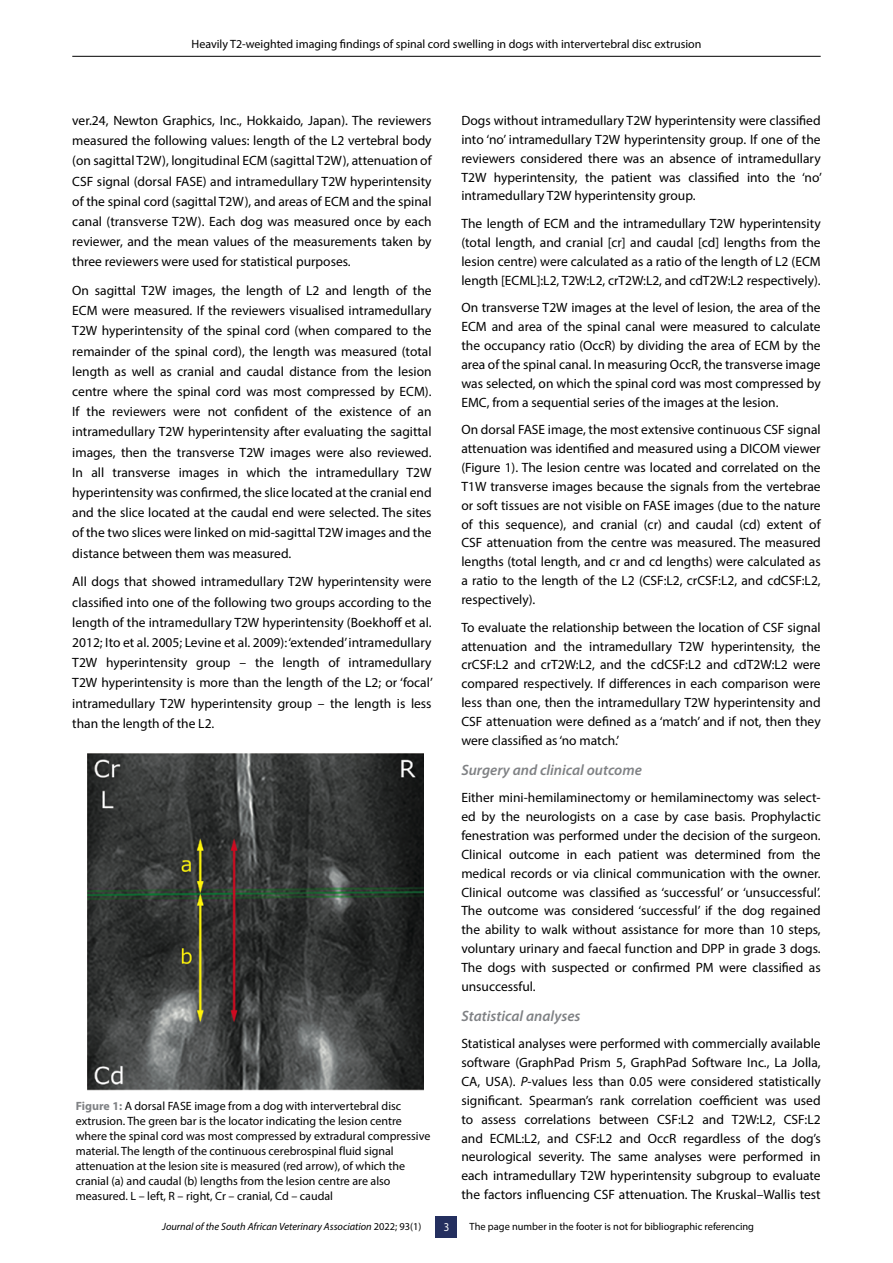
<style>
.page{position:relative;width:893px;height:1263px;background:#fff}
.page>*{position:absolute;margin:0;border:0;box-sizing:border-box;transform-origin:0 0}
.t1{font:italic 600 15px "Myriad Pro";color:#808285}
.t2{font:13.5px/18.9px "Myriad Pro";color:#000;text-align:justify}
.t3{font:12px/15px "Myriad Pro";color:#000}
.t4{font:12px "Myriad Pro";color:#fff;scale:.9 1}
.t5{font:10.5px "Myriad Pro";color:#000}
.t6{font:italic 10.5px "Myriad Pro";color:#000}
.s1{font-weight:700;color:#808285}
.s2{font-style:italic}
.s3{font-style:normal}
</style>
<div class="page">
<div style="left:436px;top:1217px;width:21px;height:21px;background:#242f5f"></div>
<hr style="left:72px;top:56px;width:749px;height:1px;background:#000">
<img style="left:88px;top:754px;width:335px;height:336px">
<p class="t3" style="left:191px;top:37px;width:511px">Heavily T2-weighted imaging findings of spinal cord swelling in dogs with intervertebral disc extrusion</p>
<p class="t2" style="left:72px;top:110px;width:361px;line-height:20.2px">ver.24, Newton Graphics, Inc., Hokkaido, Japan). The reviewers measured the following values: length of the L2 vertebral body (on sagittal T2W), longitudinal ECM (sagittal T2W), attenuation of CSF signal (dorsal FASE) and intramedullary T2W hyperintensity of the spinal cord (sagittal T2W), and areas of ECM and the spinal canal (transverse T2W). Each dog was measured once by each reviewer, and the mean values of the measurements taken by three reviewers were used for statistical purposes.</p>
<p class="t2" style="left:72px;top:280px;width:361px;line-height:20.2px">On sagittal T2W images, the length of L2 and length of the ECM were measured. If the reviewers visualised intramedullary T2W hyperintensity of the spinal cord (when compared to the remainder of the spinal cord), the length was measured (total length as well as cranial and caudal distance from the lesion centre where the spinal cord was most compressed by ECM).<br>If the reviewers were not confident of the existence of an intramedullary T2W hyperintensity after evaluating the sagittal images, then the transverse T2W images were also reviewed.<br>In all transverse images in which the intramedullary T2W hyperintensity was confirmed, the slice located at the cranial end and the slice located at the caudal end were selected. The sites of the two slices were linked on mid-sagittal T2W images and the distance between them was measured.</p>
<p class="t2" style="left:72px;top:571px;width:362px;line-height:20.2px">All dogs that showed intramedullary T2W hyperintensity were classified into one of the following two groups according to the length of the intramedullary T2W hyperintensity (Boekhoff et al.<br>2012; Ito et al. 2005; Levine et al. 2009): ‘extended’ intramedullary T2W hyperintensity group – the length of intramedullary T2W hyperintensity is more than the length of the L2; or ‘focal’ intramedullary T2W hyperintensity group – the length is less than the length of the L2.</p>
<p class="t3" style="left:76px;top:1098px;width:356px"><span class="s1">Figure 1:</span> A dorsal FASE image from a dog with intervertebral disc extrusion. The green bar is the locator indicating the lesion centre where the spinal cord was most compressed by extradural compressive material. The length of the continuous cerebrospinal fluid signal attenuation at the lesion site is measured (red arrow), of which the cranial (a) and caudal (b) lengths from the lesion centre are also measured. L – left, R – right, Cr – cranial, Cd – caudal</p>
<p class="t2" style="left:461px;top:111px;width:362px">Dogs without intramedullary T2W hyperintensity were classified into ‘no’ intramedullary T2W hyperintensity group. If one of the reviewers considered there was an absence of intramedullary T2W hyperintensity, the patient was classified into the ‘no’ intramedullary T2W hyperintensity group.</p>
<p class="t2" style="left:461px;top:214px;width:361px">The length of ECM and the intramedullary T2W hyperintensity (total length, and cranial [cr] and caudal [cd] lengths from the lesion centre) were calculated as a ratio of the length of L2 (ECM length [ECML]:L2, T2W:L2, crT2W:L2, and cdT2W:L2 respectively).</p>
<p class="t2" style="left:461px;top:298px;width:361px">On transverse T2W images at the level of lesion, the area of the ECM and area of the spinal canal were measured to calculate the occupancy ratio (OccR) by dividing the area of ECM by the area of the spinal canal. In measuring OccR, the transverse image was selected, on which the spinal cord was most compressed by EMC, from a sequential series of the images at the lesion.</p>
<p class="t2" style="left:461px;top:420px;width:361px">On dorsal FASE image, the most extensive continuous CSF signal attenuation was identified and measured using a DICOM viewer (Figure 1). The lesion centre was located and correlated on the T1W transverse images because the signals from the vertebrae or soft tissues are not visible on FASE images (due to the nature of this sequence), and cranial (cr) and caudal (cd) extent of CSF attenuation from the centre was measured. The measured lengths (total length, and cr and cd lengths) were calculated as a ratio to the length of the L2 (CSF:L2, crCSF:L2, and cdCSF:L2, respectively).</p>
<p class="t2" style="left:461px;top:617px;width:361px">To evaluate the relationship between the location of CSF signal attenuation and the intramedullary T2W hyperintensity, the crCSF:L2 and crT2W:L2, and the cdCSF:L2 and cdT2W:L2 were compared respectively. If differences in each comparison were less than one, then the intramedullary T2W hyperintensity and CSF attenuation were defined as a ‘match’ and if not, then they were classified as ‘no match.’</p>
<p class="t1" style="left:461px;top:760px;width:182px">Surgery and clinical outcome</p>
<p class="t2" style="left:461px;top:788px;width:361px">Either mini-hemilaminectomy or hemilaminectomy was select&shy;ed by the neurologists on a case by case basis. Prophylactic fenestration was performed under the decision of the surgeon.<br>Clinical outcome in each patient was determined from the medical records or via clinical communication with the owner.<br>Clinical outcome was classified as ‘successful’ or ‘unsuccessful’.<br>The outcome was considered ‘successful’ if the dog regained the ability to walk without assistance for more than 10 steps, voluntary urinary and faecal function and DPP in grade 3 dogs.<br>The dogs with suspected or confirmed PM were classified as unsuccessful.</p>
<p class="t1" style="left:461px;top:1006px;width:121px">Statistical analyses</p>
<p class="t2" style="left:461px;top:1034px;width:361px">Statistical analyses were performed with commercially available software (GraphPad Prism 5, GraphPad Software Inc., La Jolla, CA, USA). <span class="s2">P</span>-values less than 0.05 were considered statistically significant. Spearman’s rank correlation coefficient was used to assess correlations between CSF:L2 and T2W:L2, CSF:L2 and ECML:L2, and CSF:L2 and OccR regardless of the dog’s neurological severity. The same analyses were performed in each intramedullary T2W hyperintensity subgroup to evaluate the factors influencing CSF attenuation. The Kruskal–Wallis test</p>
<p class="t6" style="left:162px;top:1220px;width:261px">Journal of the South African Veterinary Association <span class="s3">2022; 93(1)</span></p>
<p class="t4" style="left:444px;top:1220px;width:8px">3</p>
<p class="t5" style="left:470px;top:1220px;width:286px">The page number in the footer is not for bibliographic referencing</p>
</div>
